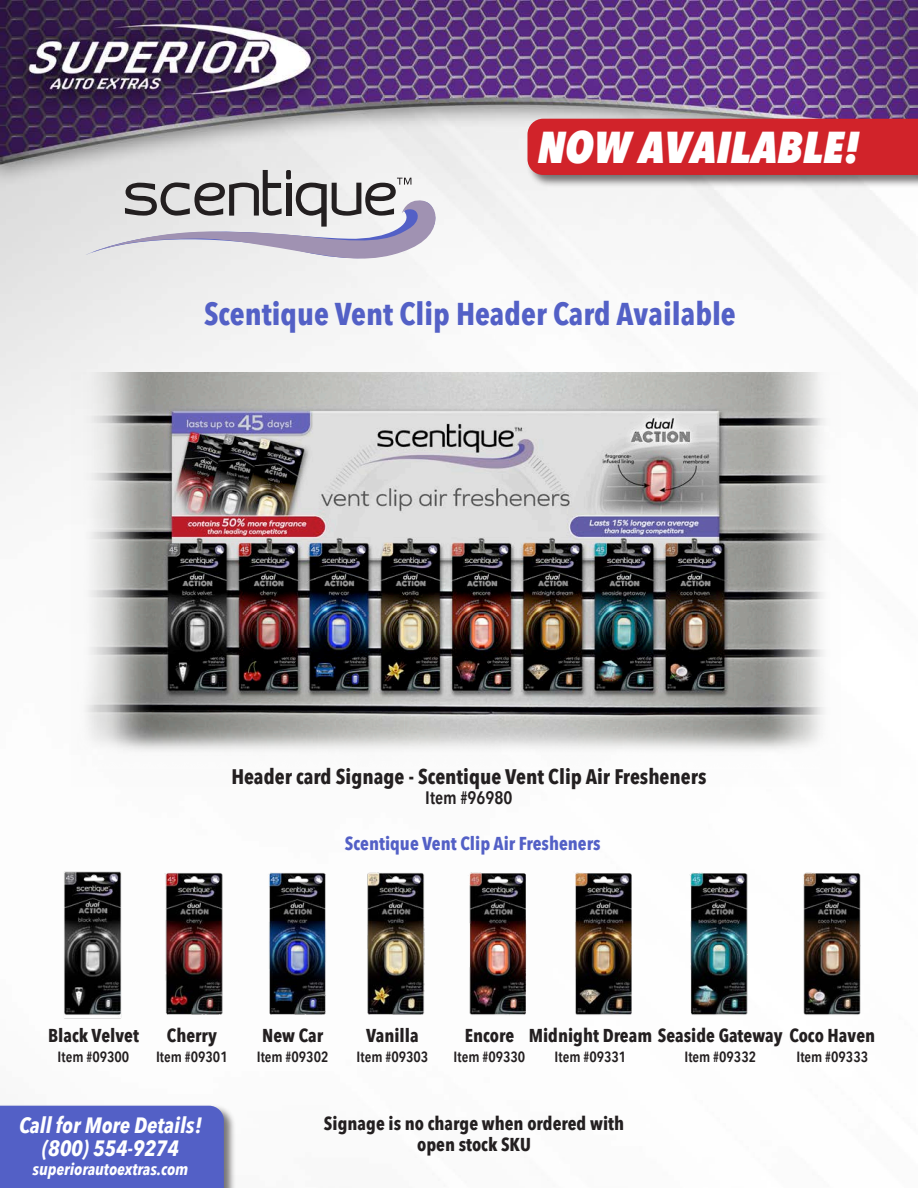
<style>
.page{position:relative;width:918px;height:1188px;background:#fff}
.page>*{position:absolute;margin:0;border:0;box-sizing:border-box;transform-origin:0 0}
.t1{font:italic 800 44.55px "Avenir Next Condensed";color:#fff}
.t2{font:700 31.5px "Avenir Next Condensed";color:#5360c6}
.t3{font:italic 700 22.2px "Avenir Next Condensed";color:#fff}
.t4{font:700 21px "Avenir Next Condensed";color:#231f20}
.t5{font:700 18.6px/21.6px "Avenir Next Condensed";color:#231f20;text-align:center}
.t6{font:700 18.6px "Avenir Next Condensed";color:#5360c6}
.t7{font:600 18px "Avenir Next Condensed";color:#231f20}
.t8{font:italic 700 16.65px "Avenir Next Condensed";color:#fff}
.t9{font:600 14.85px "Avenir Next Condensed";color:#231f20}
</style>
<div class="page">
<img style="left:0;top:0;width:918px;height:484px">
<div style="left:526px;top:117px;width:392px;height:71px;background:#231f20;opacity:.6"></div>
<div style="left:528px;top:119px;width:390px;height:56px;background:#d1232a"></div>
<img style="left:71px;top:372px;width:769px;height:380px">
<svg style="left:86px;top:170px;width:353px;height:103px"></svg>
<img style="left:64px;top:871px;width:797px;height:148px">
<div style="left:0;top:1104px;width:236px;height:84px;background:#231f20;opacity:.6"></div>
<div style="left:0;top:1106px;width:224px;height:82px;background:#5360c6"></div>
<p class="t1" style="left:537px;top:120px;width:323px">NOW AVAILABLE!</p>
<p class="t2" style="left:204px;top:295px;width:533px">Scentique Vent Clip Header Card Available</p>
<p class="t4" style="left:231px;top:763px;width:477px">Header card Signage - Scentique Vent Clip Air Fresheners</p>
<p class="t7" style="left:425px;top:782px;width:89px">Item #96980</p>
<p class="t6" style="left:345px;top:832px;width:257px">Scentique Vent Clip Air Fresheners</p>
<p class="t5" style="left:48px;top:1025px;width:92px">Black Velvet</p>
<p class="t9" style="left:58px;top:1044px;width:73px">Item #09300</p>
<p class="t5" style="left:167px;top:1025px;width:52px">Cherry</p>
<p class="t9" style="left:156px;top:1044px;width:73px">Item #09301</p>
<p class="t5" style="left:262px;top:1025px;width:62px">New Car</p>
<p class="t9" style="left:257px;top:1044px;width:73px">Item #09302</p>
<p class="t5" style="left:366px;top:1025px;width:54px">Vanilla</p>
<p class="t9" style="left:357px;top:1044px;width:73px">Item #09303</p>
<p class="t9" style="left:684px;top:1044px;width:73px">Item #09332</p>
<p class="t5" style="left:529px;top:1025px;width:348px">Midnight Dream Seaside Gateway Coco Haven</p>
<p class="t9" style="left:555px;top:1044px;width:73px">Item #09331</p>
<p class="t5" style="left:465px;top:1025px;width:51px">Encore</p>
<p class="t9" style="left:454px;top:1044px;width:73px">Item #09330</p>
<p class="t9" style="left:796px;top:1044px;width:73px">Item #09333</p>
<p class="t3" style="left:19px;top:1112px;width:184px">Call for More Details!</p>
<p class="t3" style="left:42px;top:1135px;width:138px">(800) 554-9274</p>
<p class="t8" style="left:33px;top:1159px;width:157px">superiorautoextras.com</p>
<p class="t5" style="left:324px;top:1112px;width:302px">Signage is no charge when ordered with open stock SKU</p>
</div>
